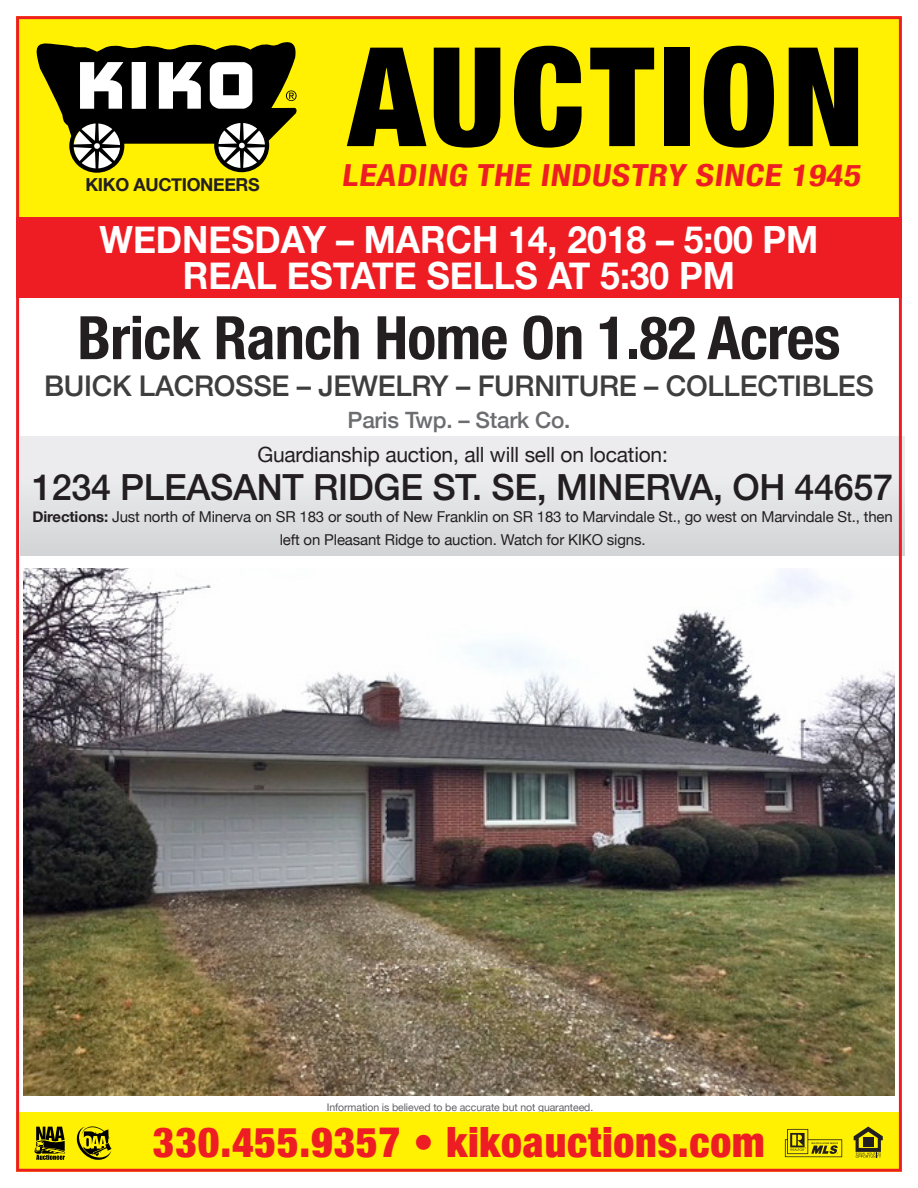
<style>
.page{position:relative;width:918px;height:1188px;background:#fff}
.page>*{position:absolute;margin:0;border:0;box-sizing:border-box;transform-origin:0 0}
.t1{font:900 condensed 137.85px "Helvetica Neue";letter-spacing:.04em;color:#000}
.t2{font:700 condensed 60px "Helvetica Neue";letter-spacing:-.01em;color:#231f20}
.t3{font:900 condensed 41.7px "Helvetica Neue";letter-spacing:.02em;color:#ee1d23}
.t4{font:700 37.5px "Helvetica Neue";color:#fff;scale:.95 1}
.t5{font:500 36px "Helvetica Neue";letter-spacing:-.01em;color:#231f20}
.t6{font:700 condensed 30.45px "Helvetica Neue";color:#ee1d23;scale:1.15 1}
.t7{font:500 28.5px "Helvetica Neue";letter-spacing:-.01em;color:#3e3e3f}
.t8{font:500 22.5px "Helvetica Neue";letter-spacing:-.01em;color:#6c6d70}
.t9{font:21px "Helvetica Neue";letter-spacing:-.01em;color:#231f20}
.t10{font:700 17.85px "Helvetica Neue";letter-spacing:-.02em;color:#231f20}
.t11{font:15px/22.5px "Helvetica Neue";letter-spacing:-.01em;color:#231f20;text-align:center}
.t12{font:10.5px "Helvetica Neue";letter-spacing:-.01em;color:#636366}
.s1{font-weight:700}
</style>
<div class="page">
<img style="left:16px;top:16px;width:886px;height:1156px">
<svg style="left:34px;top:1127px;width:31px;height:33px"></svg>
<svg style="left:34px;top:39px;width:263px;height:134px"></svg>
<svg style="left:77px;top:1126px;width:34px;height:34px"></svg>
<p class="t10" style="left:85px;top:171px;width:176px">KIKO AUCTIONEERS</p>
<p class="t1" style="left:348px;top:-16px;width:517px">AUCTION</p>
<p class="t6" style="left:341px;top:150px;width:458px">LEADING THE INDUSTRY SINCE 1945</p>
<p class="t4" style="left:100px;top:210px;width:758px">WEDNESDAY – MARCH 14, 2018 – 5:00 PM</p>
<p class="t4" style="left:183px;top:246px;width:583px">REAL ESTATE SELLS AT 5:30 PM</p>
<p class="t2" style="left:77px;top:288px;width:765px">Brick Ranch Home On 1.82 Acres</p>
<p class="t7" style="left:44px;top:363px;width:831px">BUICK LACROSSE – JEWELRY – FURNITURE – COLLECTIBLES</p>
<p class="t8" style="left:348px;top:402px;width:224px">Paris Twp. – Stark Co.</p>
<p class="t9" style="left:257px;top:440px;width:412px">Guardianship auction, all will sell on location:</p>
<p class="t5" style="left:32px;top:458px;width:863px">1234 PLEASANT RIDGE ST. SE, MINERVA, OH 44657</p>
<p class="t11" style="left:32px;top:506px;width:862px"><span class="s1">Directions:</span> Just north of Minerva on SR 183 or south of New Franklin on SR 183 to Marvindale St., go west on Marvindale St., then left on Pleasant Ridge to auction. Watch for KIKO signs.</p>
<p class="t12" style="left:327px;top:1100px;width:268px">Information is believed to be accurate but not guaranteed.</p>
<p class="t3" style="left:153px;top:1107px;width:613px">330.455.9357 • kikoauctions.com</p>
</div>
